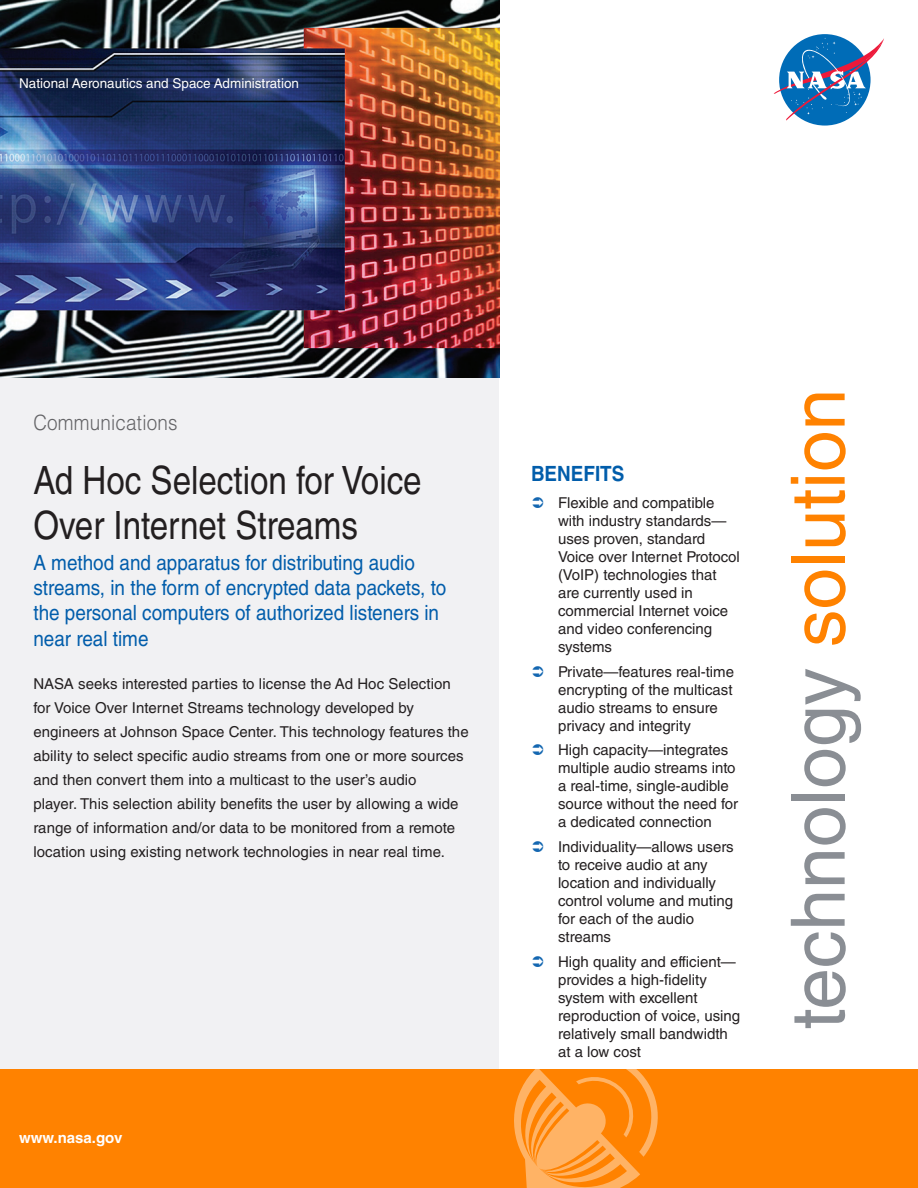
<style>
.page{position:relative;width:918px;height:1188px;background:#fff}
.page>*{position:absolute;margin:0;border:0;box-sizing:border-box;transform-origin:0 0}
.t1{font:75px "Helvetica LT Std";color:#8a8e94}
._01_Title{font:39px/45px "Helvetica LT Std";color:#231f20;scale:.85 1}
._01_Subtitle{font:21px/25.2px "Helvetica LT Std";color:#015dab;scale:.9 1}
.t2{font:300 21px "Helvetica LT Std";letter-spacing:.01em;color:#636366;scale:.9 1}
.Header_1{font:700 21px "Helvetica LT Std";color:#015dab;scale:.9 1}
.Opening_Paragraph{font:15px/18px "Helvetica LT Std";color:#231f20}
.t3{font:700 15px "Helvetica LT Std";color:#fff}
.t4{font:13.5px "Helvetica LT Std";color:#fff}
.s1{color:#ff8200}
</style>
<div class="page">
<div style="left:0;top:0;width:500px;height:1184px;background:#f1f1f3"></div>
<svg style="left:779px;top:34px;width:92px;height:92px"></svg>
<svg style="left:774px;top:38px;width:110px;height:83px"></svg>
<div style="left:0;top:1069px;width:918px;height:119px;background:#ff8200"></div>
<svg style="left:514px;top:1069px;width:144px;height:119px"></svg>
<img style="left:0;top:0;width:500px;height:378px">
<p class="t4" style="left:19px;top:75px;width:281px">National Aeronautics and Space Administration</p>
<h3 class="t2" style="left:33px;top:409px;width:162px">Communications</h3>
<p class="_01_Title" style="left:33px;top:457px;width:458px">Ad Hoc Selection for Voice<br>Over Internet Streams</p>
<p class="_01_Subtitle" style="left:33px;top:550px;width:460px">A method and apparatus for distributing audio streams, in the form of encrypted data packets, to the personal computers of authorized listeners in near real time</p>
<p class="Opening_Paragraph" style="left:33px;top:672px;width:437px;line-height:24px">NASA seeks interested parties to license the Ad Hoc Selection for Voice Over Internet Streams technology developed by engineers at Johnson Space Center. This technology features the ability to select specific audio streams from one or more sources and then convert them into a multicast to the user’s audio<br>player. This selection ability benefits the user by allowing a wide range of information and/or data to be monitored from a remote location using existing network technologies in near real time.</p>
<p class="t3" style="left:19px;top:1128px;width:105px">www.nasa.gov</p>
<p class="Header_1" style="left:531px;top:461px;width:105px">BENEFITS</p>
<p class="Opening_Paragraph" style="left:558px;top:494px;width:183px">Flexible and compatible with industry standards— uses proven, standard<br>Voice over Internet Protocol (VoIP) technologies that are currently used in commercial Internet voice and video conferencing systems</p>
<p class="Opening_Paragraph" style="left:558px;top:662px;width:178px">Private—features real-time encrypting of the multicast audio streams to ensure privacy and integrity</p>
<p class="Opening_Paragraph" style="left:558px;top:741px;width:182px">High capacity—integrates multiple audio streams into a real-time, single-audible source without the need for a dedicated connection</p>
<p class="Opening_Paragraph" style="left:558px;top:838px;width:177px">Individuality—allows users to receive audio at any location and individually control volume and muting for each of the audio streams</p>
<p class="Opening_Paragraph" style="left:558px;top:953px;width:184px">High quality and efficient— provides a high-fidelity system with excellent reproduction of voice, using relatively small bandwidth at a low cost</p>
<h1 class="t1" style="left:775px;top:1029px;width:642px;rotate:-90deg">technology <span class="s1">solution</span></h1>
</div>
